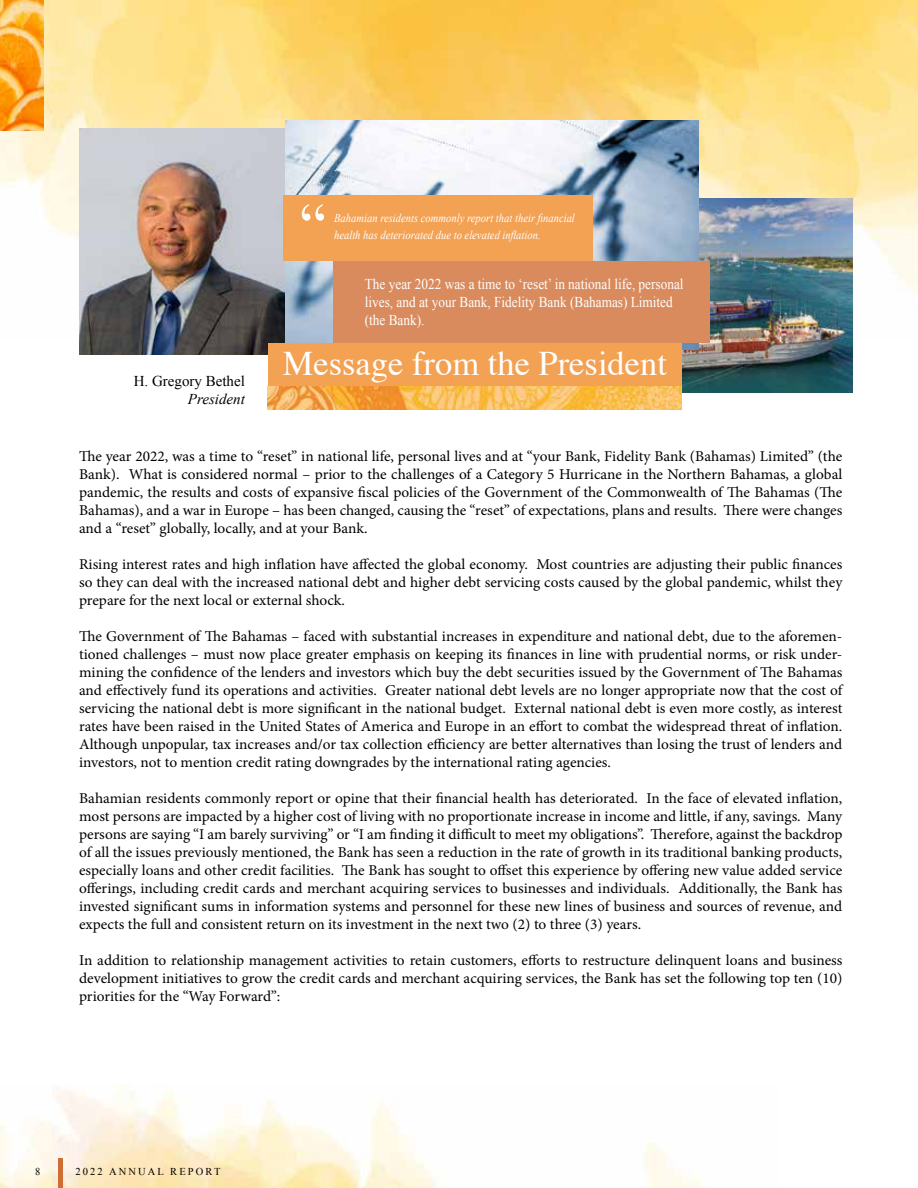
<style>
.page{position:relative;width:918px;height:1188px;background:#fff}
.page>*{position:absolute;margin:0;border:0;box-sizing:border-box;transform-origin:0 0}
.t1{font:66px "Times New Roman";color:#fff;scale:.88 1}
.t2{font:34.5px "Times";color:#fff}
.t3{font:15px/18px "Minion Pro";color:#000;text-align:justify}
.t4{font:15px/18px "Times New Roman";color:#fff;scale:.88 1}
.t5{font:15px "Times New Roman";color:#000}
.t6{font:italic 15px "Times New Roman";color:#000}
.t7{font:italic 12px "Times New Roman";color:#fff;scale:.88 1}
.t8{font:10.5px "Times New Roman";letter-spacing:.2em;color:#000}
</style>
<div class="page">
<div style="left:58px;top:1158px;width:5px;height:30px;background:#cf6d35"></div>
<img style="left:0;top:0;width:918px;height:292px">
<img style="left:79px;top:129px;width:206px;height:225px">
<img style="left:681px;top:198px;width:172px;height:194px">
<img style="left:285px;top:120px;width:414px;height:230px">
<div style="left:333px;top:261px;width:376px;height:82px;background:#da8b5d"></div>
<div style="left:268px;top:343px;width:413px;height:66px;background:#f3a153"></div>
<img style="left:268px;top:387px;width:413px;height:22px">
<div style="left:283px;top:195px;width:309px;height:66px;background:#f3a153"></div>
<p class="t5" style="left:134px;top:371px;width:113px">H. Gregory Bethel</p>
<p class="t6" style="left:188px;top:389px;width:58px">President</p>
<h1 class="t1" style="left:300px;top:182px;width:31px">“</h1>
<p class="t7" style="left:334px;top:210px;width:275px">Bahamian residents commonly report that their financial</p>
<p class="t7" style="left:334px;top:227px;width:236px">health has deteriorated due to elevated inflation.</p>
<p class="t4" style="left:365px;top:275px;width:364px">The year 2022 was a time to ‘reset’ in national life, personal lives, and at your Bank, Fidelity Bank (Bahamas) Limited (the Bank).</p>
<h2 class="t2" style="left:283px;top:332px;width:386px">Message from the President</h2>
<p class="t3" style="left:79px;top:447px;width:765px">The year 2022, was a time to “reset” in national life, personal lives and at “your Bank, Fidelity Bank (Bahamas) Limited” (the Bank). What is considered normal – prior to the challenges of a Category 5 Hurricane in the Northern Bahamas, a global pandemic, the results and costs of expansive fiscal policies of the Government of the Commonwealth of The Bahamas (The Bahamas), and a war in Europe – has been changed, causing the “reset” of expectations, plans and results. There were changes and a “reset” globally, locally, and at your Bank.</p>
<p class="t3" style="left:79px;top:555px;width:765px">Rising interest rates and high inflation have affected the global economy. Most countries are adjusting their public finances so they can deal with the increased national debt and higher debt servicing costs caused by the global pandemic, whilst they prepare for the next local or external shock.</p>
<p class="t3" style="left:79px;top:627px;width:765px">The Government of The Bahamas – faced with substantial increases in expenditure and national debt, due to the aforemen&shy;tioned challenges – must now place greater emphasis on keeping its finances in line with prudential norms, or risk under&shy;mining the confidence of the lenders and investors which buy the debt securities issued by the Government of The Bahamas and effectively fund its operations and activities. Greater national debt levels are no longer appropriate now that the cost of servicing the national debt is more significant in the national budget. External national debt is even more costly, as interest rates have been raised in the United States of America and Europe in an effort to combat the widespread threat of inflation.<br>Although unpopular, tax increases and/or tax collection efficiency are better alternatives than losing the trust of lenders and investors, not to mention credit rating downgrades by the international rating agencies.</p>
<p class="t3" style="left:79px;top:789px;width:765px">Bahamian residents commonly report or opine that their financial health has deteriorated. In the face of elevated inflation, most persons are impacted by a higher cost of living with no proportionate increase in income and little, if any, savings. Many persons are saying “I am barely surviving” or “I am finding it difficult to meet my obligations”. Therefore, against the backdrop of all the issues previously mentioned, the Bank has seen a reduction in the rate of growth in its traditional banking products, especially loans and other credit facilities. The Bank has sought to offset this experience by offering new value added service offerings, including credit cards and merchant acquiring services to businesses and individuals. Additionally, the Bank has invested significant sums in information systems and personnel for these new lines of business and sources of revenue, and expects the full and consistent return on its investment in the next two (2) to three (3) years.</p>
<p class="t3" style="left:79px;top:951px;width:765px">In addition to relationship management activities to retain customers, efforts to restructure delinquent loans and business development initiatives to grow the credit cards and merchant acquiring services, the Bank has set the following top ten (10) priorities for the “Way Forward”:</p>
<p class="t8" style="left:35px;top:1164px;width:7px">8</p>
<p class="t8" style="left:76px;top:1164px;width:146px">2022 ANNUAL REPORT</p>
</div>
